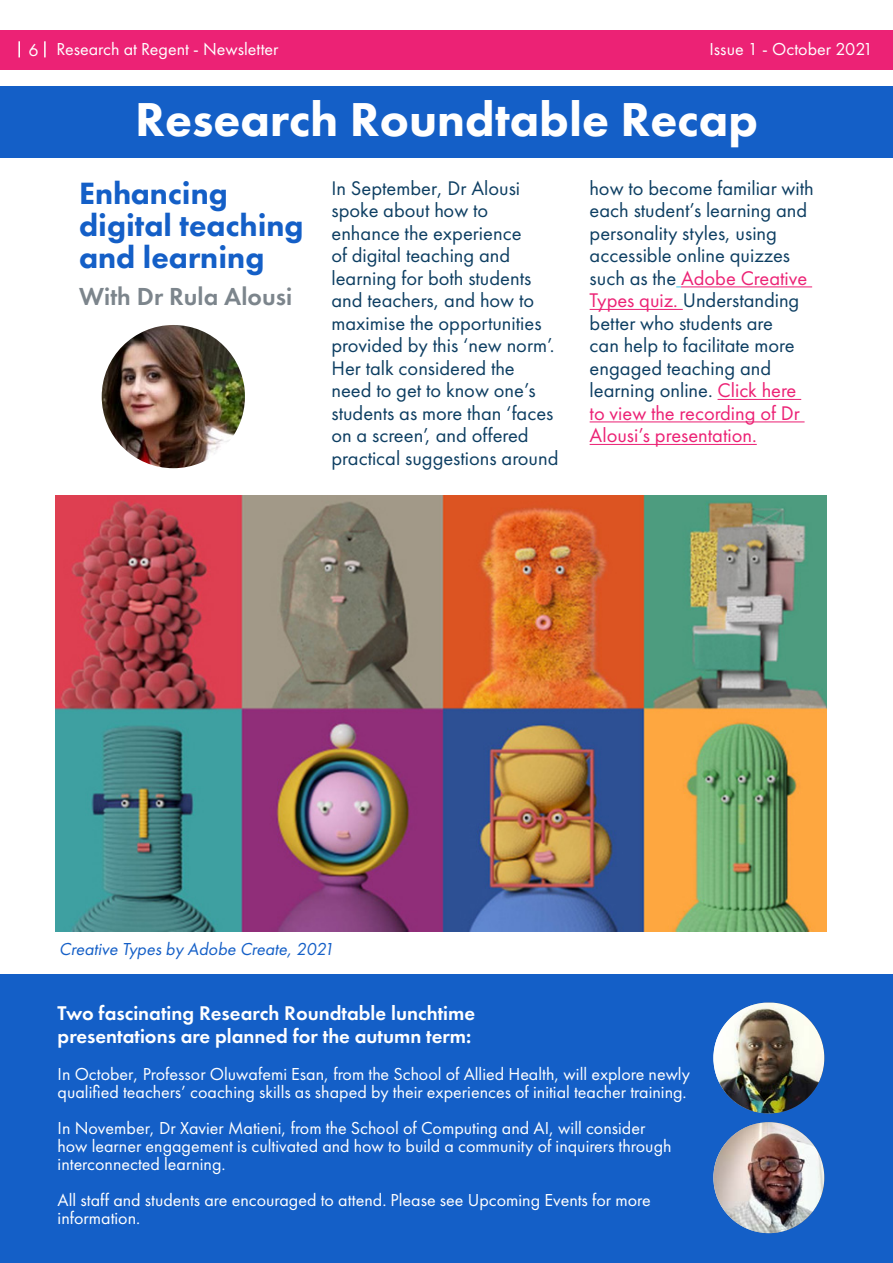
<style>
.page{position:relative;width:893px;height:1263px;background:#fff}
.page>*{position:absolute;margin:0;border:0;box-sizing:border-box;transform-origin:0 0}
.t1{font:800 49.35px "Futura PT";color:#fff}
.t2{font:800 31.95px/32px "Futura PT";color:#145fc7}
.t3{font:600 25.5px "Futura PT";color:#7c858c}
.t4{font:20.55px/22.5px "Futura PT";color:#0d3e62}
.t5{font:600 20.55px/22.4px "Futura PT";color:#fff}
.t6{font:18px/18px "Futura PT";color:#fff}
.t7{font:18px "Futura PT";color:#145fc7}
.s1{color:#ec2275}
</style>
<div class="page">
<div style="left:0;top:87px;width:893px;height:71px;background:#145fc7"></div>
<hr style="left:681px;top:286px;width:131px;height:1px;background:#ec2275">
<hr style="left:590px;top:309px;width:93px;height:1px;background:#ec2275">
<hr style="left:717px;top:399px;width:84px;height:1px;background:#ec2275">
<hr style="left:590px;top:421px;width:215px;height:1px;background:#ec2275">
<hr style="left:590px;top:444px;width:167px;height:1px;background:#ec2275">
<img style="left:102px;top:325px;width:143px;height:143px;border-radius:72px">
<img style="left:55px;top:495px;width:772px;height:436px">
<div style="left:0;top:974px;width:893px;height:289px;background:#145fc7"></div>
<img style="left:713px;top:1003px;width:111px;height:110px;border-radius:53px">
<img style="left:713px;top:1122px;width:111px;height:111px;border-radius:55px">
<div style="left:0;top:30px;width:893px;height:40px;background:#ec2275"></div>
<svg style="left:18px;top:41px;width:2px;height:16px"></svg>
<svg style="left:44px;top:41px;width:2px;height:16px"></svg>
<p class="t6" style="left:28px;top:40px;width:12px">6</p>
<p class="t6" style="left:56px;top:40px;width:224px">Research at Regent - Newsletter</p>
<p class="t6" style="left:709px;top:40px;width:165px">Issue 1 - October 2021</p>
<p class="t1" style="left:135px;top:89px;width:624px">Research Roundtable Recap</p>
<p class="t4" style="left:331px;top:177px;width:229px">In September, Dr Alousi spoke about how to enhance the experience<br>of digital teaching and learning for both students and teachers, and how to maximise the opportunities provided by this ‘new norm’.<br>Her talk considered the need to get to know one’s students as more than ‘faces on a screen’, and offered practical suggestions around</p>
<p class="t4" style="left:590px;top:177px;width:226px">how to become familiar with each student’s learning and personality styles, using accessible online quizzes such as the <span class="s1">Adobe Creative<br>Types quiz.</span> Understanding better who students are<br>can help to facilitate more engaged teaching and learning online. <span class="s1">Click here to view the recording of Dr<br>Alousi’s presentation.</span></p>
<p class="t2" style="left:79px;top:176px;width:226px">Enhancing digital teaching and learning</p>
<p class="t3" style="left:79px;top:281px;width:215px">With Dr Rula Alousi</p>
<p class="t7" style="left:59px;top:938px;width:279px">Creative Types by Adobe Create, 2021</p>
<p class="t5" style="left:58px;top:1002px;width:419px">Two fascinating Research Roundtable lunchtime presentations are planned for the autumn term:</p>
<p class="t6" style="left:58px;top:1065px;width:634px">In October, Professor Oluwafemi Esan, from the School of Allied Health, will explore newly qualified teachers’ coaching skills as shaped by their experiences of initial teacher training.</p>
<p class="t6" style="left:58px;top:1119px;width:615px">In November, Dr Xavier Matieni, from the School of Computing and AI, will consider how learner engagement is cultivated and how to build a community of inquirers through interconnected learning.</p>
<p class="t6" style="left:58px;top:1191px;width:595px">All staff and students are encouraged to attend. Please see Upcoming Events for more information.</p>
</div>
